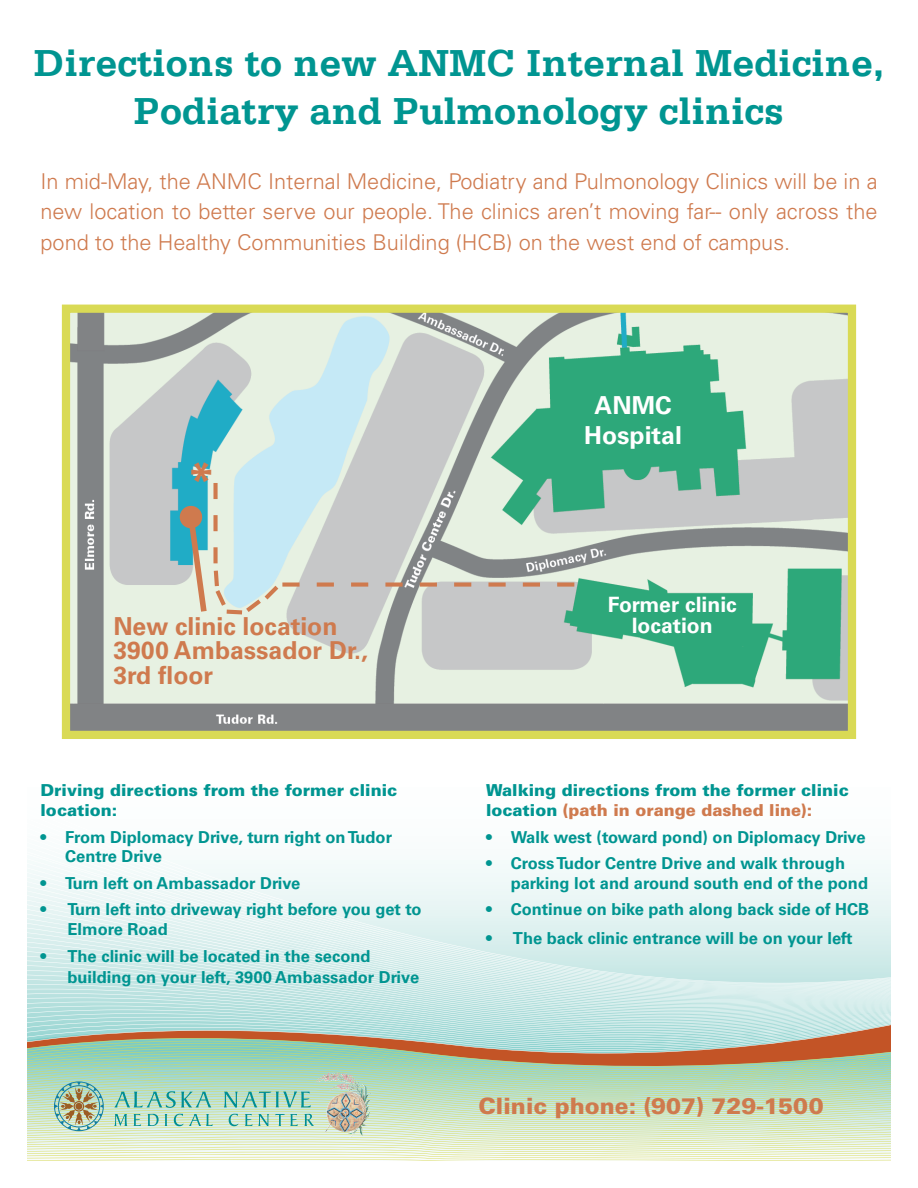
<style>
.page{position:relative;width:918px;height:1188px;background:#fff}
.page>*{position:absolute;margin:0;border:0;box-sizing:border-box;transform-origin:0 0}
.t1{font:700 48.15px "Univers";color:#cf7a4e}
.t2{font:700 39.45px/47.4px "Serifa LT";color:#009591;text-align:center}
.t3{font:700 24.75px/24.8px "Univers";color:#cf7a4e}
.t4{font:700 24.75px/29.7px "Univers";color:#fff;text-align:center}
.t5{font:900 22.5px "Univers";color:#cf7a4e}
.t6{font:300 21.75px/30.6px "Univers";color:#cf7a4e;text-align:justify}
.t7{font:700 21.15px "Univers";color:#fff}
.t8{font:700 16.5px/19.8px "Univers";color:#009591}
.t9{font:900 16.5px/19.8px "Univers";color:#009591}
.s1{color:#cf7a4e}
</style>
<div class="page">
<svg style="left:27px;top:860px;width:864px;height:123px"></svg>
<svg style="left:27px;top:984px;width:864px;height:177px"></svg>
<img style="left:71px;top:314px;width:776px;height:416px">
<div style="left:62px;top:305px;width:794px;height:434px;border:8px solid #d9da55"></div>
<svg style="left:179px;top:483px;width:395px;height:135px"></svg>
<h2 class="t2" style="left:34px;top:39px;width:852px">Directions to new ANMC Internal Medicine,<br>Podiatry and Pulmonology clinics</h2>
<p class="t6" style="left:40px;top:166px;width:839px">In mid-May, the ANMC Internal Medicine, Podiatry and Pulmonology Clinics will be in a new location to better serve our people. The clinics aren’t moving far-- only across the pond to the Healthy Communities Building (HCB) on the west end of campus.</p>
<h1 class="t1" style="left:188px;top:451px;width:28px">*</h1>
<h3 class="t4" style="left:584px;top:391px;width:99px">ANMC<br>Hospital</h3>
<p class="t7" style="left:608px;top:592px;width:131px">Former clinic</p>
<h3 class="t3" style="left:113px;top:614px;width:226px">New clinic location</h3>
<p class="t7" style="left:632px;top:613px;width:82px">location</p>
<h3 class="t3" style="left:113px;top:638px;width:256px">3900 Ambassador Dr.,<br>3rd floor</h3>
<p class="t9" style="left:40px;top:780px;width:358px">Driving directions from the former clinic location:</p>
<p class="t8" style="left:65px;top:827px;width:328px;text-indent:-25px">• From Diplomacy Drive, turn right on Tudor<br>Centre Drive</p>
<p class="t8" style="left:40px;top:873px;width:261px">• Turn left on Ambassador Drive</p>
<p class="t8" style="left:67px;top:900px;width:356px;text-indent:-27px">• Turn left into driveway right before you get to<br>Elmore Road</p>
<p class="t8" style="left:67px;top:945px;width:353px;line-height:21.6px;text-indent:-27px">• The clinic will be located in the second building on your left, 3900 Ambassador Drive</p>
<p class="t9" style="left:486px;top:780px;width:364px">Walking directions from the former clinic location <span class="s1">(path in orange dashed line):</span></p>
<p class="t8" style="left:486px;top:827px;width:381px">• Walk west (toward pond) on Diplomacy Drive</p>
<p class="t8" style="left:511px;top:853px;width:359px;text-indent:-25px">• Cross Tudor Centre Drive and walk through parking lot and around south end of the pond</p>
<p class="t8" style="left:486px;top:900px;width:385px">• Continue on bike path along back side of HCB</p>
<p class="t8" style="left:486px;top:928px;width:368px">• The back clinic entrance will be on your left</p>
<h3 class="t5" style="left:478px;top:1092px;width:347px">Clinic phone: (907) 729-1500</h3>
</div>
